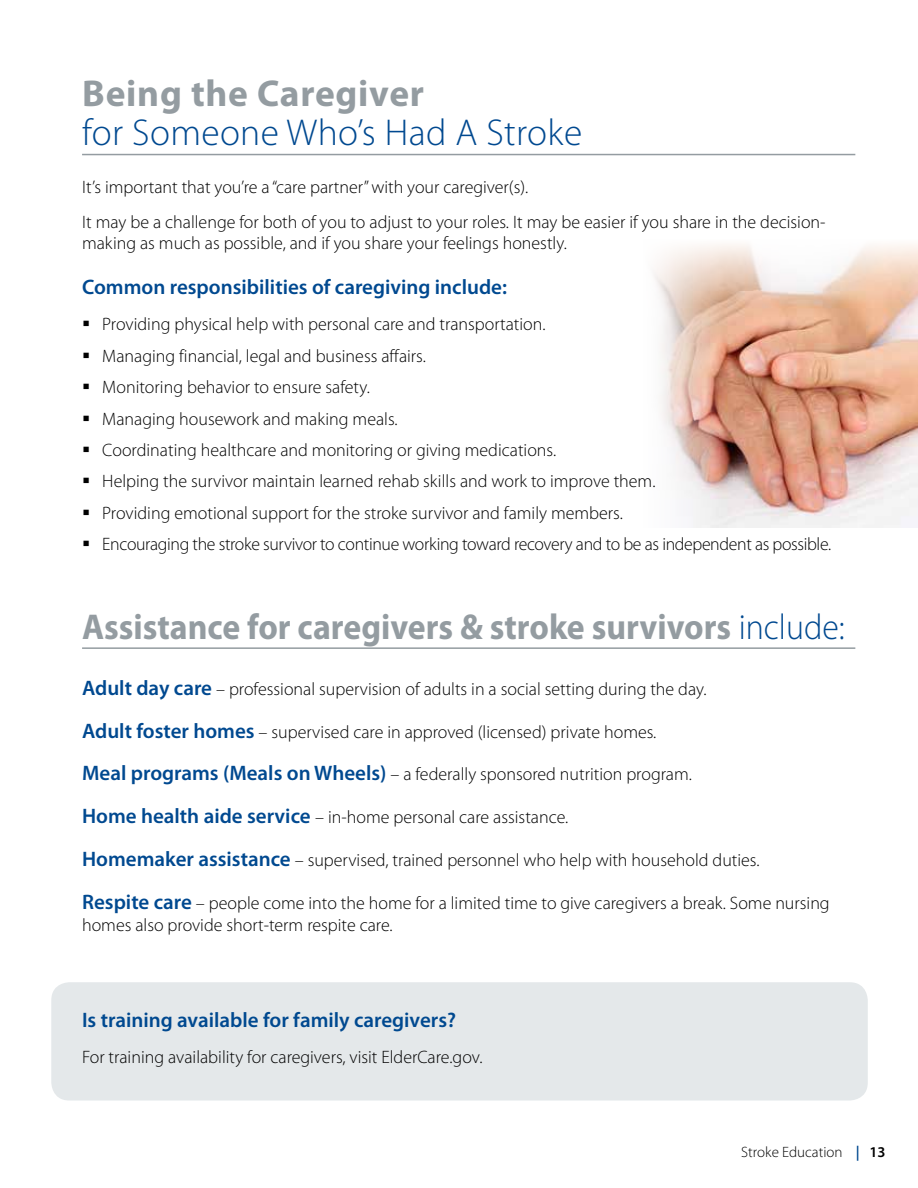
<style>
.page{position:relative;width:918px;height:1188px;background:#fff}
.page>*{position:absolute;margin:0;border:0;box-sizing:border-box;transform-origin:0 0}
.t1{font:300 37.5px "Myriad Pro";letter-spacing:.01em;color:#004990}
.t2{font:700 37.5px "Myriad Pro";letter-spacing:.02em;color:#949ca1}
.t3{font:700 36px "Myriad Pro";color:#949ca1;scale:.94 1}
.t4{font:600 21px "Myriad Pro";color:#004990}
.t5{font:300 18px/35.7px "Myriad Pro";color:#000}
.t6{font:300 18px "Myriad Pro";letter-spacing:-.02em;color:#000}
.t7{font:300 15px "Myriad Pro";color:#000}
.s1{font-weight:300;color:#004990}
.s2{font-weight:600;font-size:21px;color:#004990}
.s3{font-weight:600;color:#004990}
.s4{font-weight:600}
</style>
<div class="page">
<img style="left:661px;top:304px;width:257px;height:223px">
<svg style="left:654px;top:244px;width:264px;height:60px"></svg>
<div style="left:51px;top:982px;width:817px;height:119px;background:#e4e8ea;border-radius:18px"></div>
<hr style="left:82px;top:154px;width:773px;height:1px;background:#949ca1">
<hr style="left:82px;top:647px;width:773px;height:2px;background:#949ca1">
<h1 class="t2" style="left:82px;top:69px;width:344px">Being the Caregiver</h1>
<h1 class="t1" style="left:82px;top:110px;width:502px">for Someone Who’s Had A Stroke</h1>
<p class="t5" style="left:82px;top:169px;width:745px">It’s important that you’re a “care partner” with your caregiver(s).<br>It may be a challenge for both of you to adjust to your roles. It may be easier if you share in the decision-</p>
<p class="t5" style="left:82px;top:225px;width:486px">making as much as possible, and if you share your feelings honestly.</p>
<p class="t4" style="left:82px;top:274px;width:426px">Common responsibilities of caregiving include:</p>
<p class="t5" style="left:82px;top:306px;width:465px">▪ Providing physical help with personal care and transportation.</p>
<p class="t5" style="left:82px;top:338px;width:345px">▪ Managing financial, legal and business affairs.</p>
<p class="t5" style="left:82px;top:369px;width:289px">▪ Monitoring behavior to ensure safety.</p>
<p class="t5" style="left:82px;top:401px;width:317px">▪ Managing housework and making meals.</p>
<p class="t5" style="left:82px;top:432px;width:476px">▪ Coordinating healthcare and monitoring or giving medications.</p>
<p class="t5" style="left:82px;top:463px;width:575px">▪ Helping the survivor maintain learned rehab skills and work to improve them.</p>
<p class="t5" style="left:82px;top:495px;width:542px">▪ Providing emotional support for the stroke survivor and family members.</p>
<p class="t6" style="left:82px;top:533px;width:751px">▪ Encouraging the stroke survivor to continue working toward recovery and to be as independent as possible.</p>
<h2 class="t3" style="left:82px;top:603px;width:813px">Assistance for caregivers &amp; stroke survivors <span class="s1">include:</span></h2>
<p class="t5" style="left:82px;top:671px;width:626px"><span class="s2">Adult day care</span> – professional supervision of adults in a social setting during the day.</p>
<p class="t5" style="left:82px;top:713px;width:576px"><span class="s2">Adult foster homes</span> – supervised care in approved (licensed) private homes.</p>
<p class="t5" style="left:82px;top:756px;width:611px"><span class="s2">Meal programs (Meals on Wheels)</span> – a federally sponsored nutrition program.</p>
<p class="t5" style="left:82px;top:799px;width:488px"><span class="s2">Home health aide service</span> – in-home personal care assistance.</p>
<p class="t5" style="left:82px;top:842px;width:679px"><span class="s2">Homemaker assistance</span> – supervised, trained personnel who help with household duties.</p>
<p class="t5" style="left:82px;top:891px;width:749px;line-height:22.5px"><span class="s2">Respite care</span> – people come into the home for a limited time to give caregivers a break. Some nursing homes also provide short-term respite care.</p>
<p class="t4" style="left:82px;top:1006px;width:376px">Is training available for family caregivers?</p>
<p class="t5" style="left:82px;top:1039px;width:402px">For training availability for caregivers, visit ElderCare.gov.</p>
<p class="t7" style="left:741px;top:1143px;width:146px">Stroke Education <span class="s3">|</span> <span class="s4">13</span></p>
</div>
